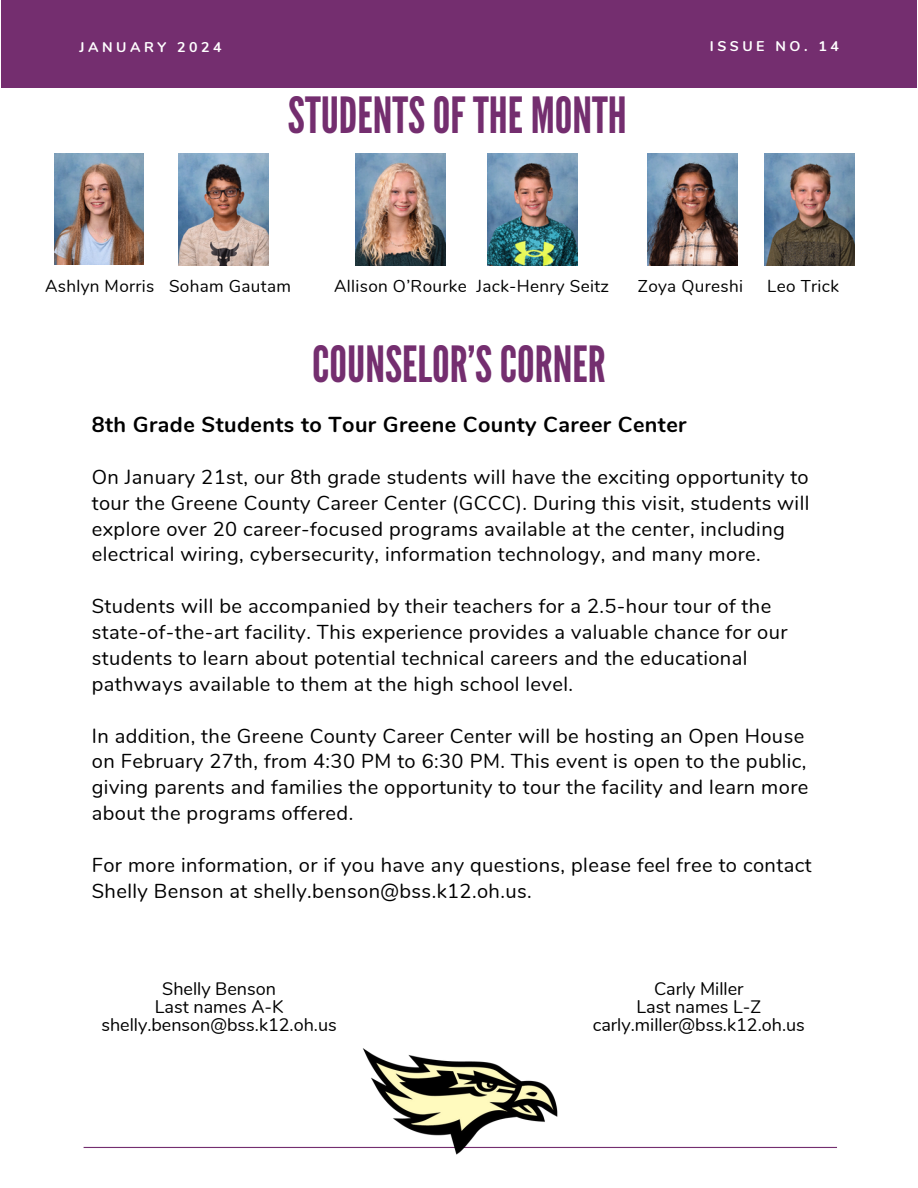
<style>
.page{position:relative;width:918px;height:1188px;background:#fff}
.page>*{position:absolute;margin:0;border:0;box-sizing:border-box;transform-origin:0 0}
.t1{font:49.8px "League Gothic";color:#742e6f}
.t2{font:700 21.6px "Nunito";letter-spacing:.02em;color:#000}
.t3{font:20.1px/25.8px "Nunito";letter-spacing:.02em;color:#000}
.t4{font:18px/18px "Nunito";color:#000;text-align:center}
.t5{font:17.1px "Nunito";letter-spacing:.02em;color:#000}
.t6{font:700 14.1px "Nunito";letter-spacing:.25em;color:#fff}
</style>
<div class="page">
<div style="left:1px;top:0;width:916px;height:88px;background:#742e6f"></div>
<hr style="left:84px;top:1147px;width:753px;height:1px;background:#742e6f">
<img style="left:343px;top:1048px;width:235px;height:107px">
<img style="left:55px;top:153px;width:88px;height:112px">
<img style="left:178px;top:153px;width:90px;height:113px">
<img style="left:356px;top:153px;width:90px;height:113px">
<img style="left:488px;top:153px;width:90px;height:113px">
<img style="left:647px;top:153px;width:90px;height:113px">
<img style="left:764px;top:153px;width:90px;height:113px">
<h4 class="t6" style="left:80px;top:38px;width:143px">JANUARY 2024</h4>
<h1 class="t6" style="left:710px;top:37px;width:131px">ISSUE NO. 14</h1>
<p class="t1" style="left:288px;top:87px;width:340px">STUDENTSOFTHE MONTH</p>
<p class="t5" style="left:45px;top:275px;width:247px">Ashlyn Morris Soham Gautam</p>
<p class="t5" style="left:334px;top:275px;width:276px">Allison O’Rourke Jack-Henry Seitz</p>
<p class="t5" style="left:638px;top:275px;width:107px">Zoya Qureshi</p>
<p class="t5" style="left:767px;top:275px;width:73px">Leo Trick</p>
<p class="t1" style="left:312px;top:335px;width:295px">COUNSELOR’SCORNER</p>
<p class="t2" style="left:92px;top:410px;width:596px">8th Grade Students to Tour Greene County Career Center</p>
<p class="t3" style="left:92px;top:464px;width:719px">On January 21st, our 8th grade students will have the exciting opportunity to tour the Greene County Career Center (GCCC). During this visit, students will explore over 20 career-focused programs available at the center, including electrical wiring, cybersecurity, information technology, and many more.</p>
<p class="t3" style="left:92px;top:594px;width:697px">Students will be accompanied by their teachers for a 2.5-hour tour of the state-of-the-art facility. This experience provides a valuable chance for our students to learn about potential technical careers and the educational pathways available to them at the high school level.</p>
<h1 class="t3" style="left:92px;top:723px;width:718px">In addition, the Greene County Career Center will be hosting an Open House on February 27th, from 4:30 PM to 6:30 PM. This event is open to the public, giving parents and families the opportunity to tour the facility and learn more about the programs offered.</h1>
<p class="t3" style="left:92px;top:852px;width:721px">For more information, or if you have any questions, please feel free to contact<br>Shelly Benson at shelly.benson@bss.k12.oh.us.</p>
<p class="t4" style="left:101px;top:981px;width:237px">Shelly Benson<br>Last names A-K shelly.benson@bss.k12.oh.us</p>
<p class="t4" style="left:593px;top:981px;width:214px">Carly Miller<br>Last names L-Z carly.miller@bss.k12.oh.us</p>
</div>
